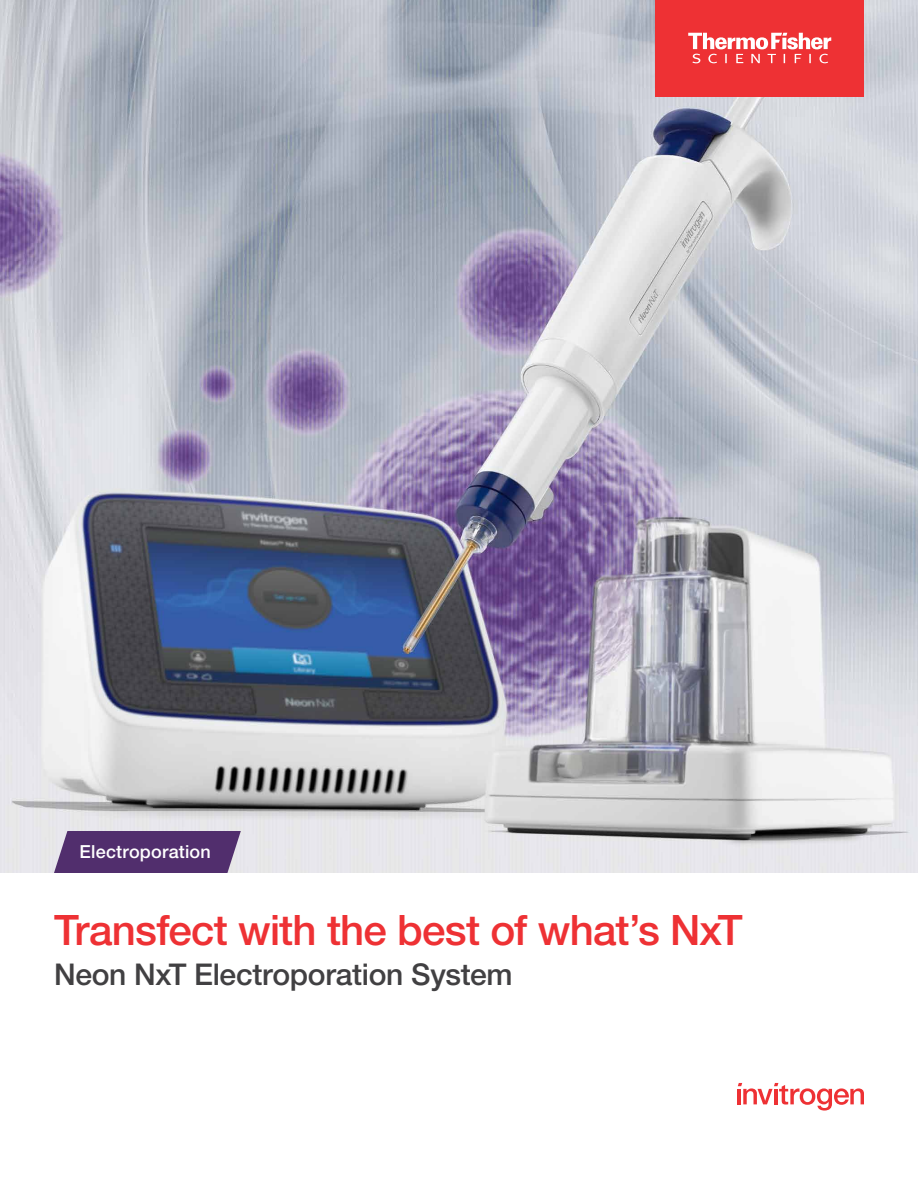
<style>
.page{position:relative;width:918px;height:1188px;background:#fff}
.page>*{position:absolute;margin:0;border:0;box-sizing:border-box;transform-origin:0 0}
.t1{font:500 42px "Helvetica Neue LTW1 G";letter-spacing:-.02em;color:#ee3134}
.t2{font:500 30px "Helvetica Neue LTW1 G";letter-spacing:-.01em;color:#414042}
.t3{font:500 18px "Helvetica Neue LTW1 G";letter-spacing:.01em;color:#fff}
</style>
<div class="page">
<img style="left:0;top:0;width:918px;height:873px">
<svg style="left:54px;top:831px;width:187px;height:42px"></svg>
<svg style="left:738px;top:1083px;width:126px;height:28px"></svg>
<div style="left:656px;top:0;width:208px;height:96px;background:#ee3134"></div>
<svg style="left:688px;top:33px;width:143px;height:30px"></svg>
<p class="t3" style="left:80px;top:841px;width:133px">Electroporation</p>
<p class="t1" style="left:54px;top:905px;width:690px">Transfect with the best of what’s NxT</p>
<p class="t2" style="left:54px;top:957px;width:460px">Neon NxT Electroporation System</p>
</div>
